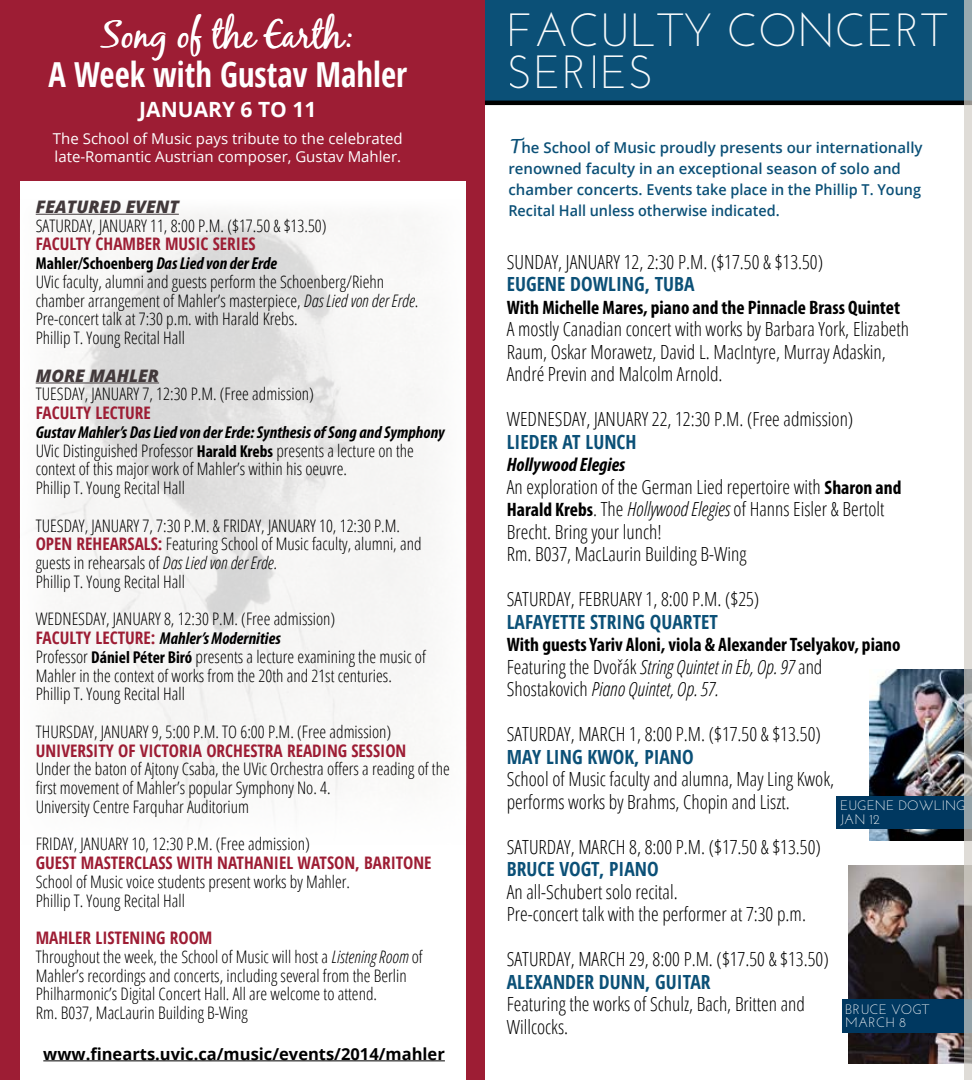
<style>
.page{position:relative;width:972px;height:1080px;background:#fff}
.page>*{position:absolute;margin:0;border:0;box-sizing:border-box;transform-origin:0 0}
.t1{font:300 46.5px/42px "Josefin Sans Std";color:#fff}
.t2{font:37.5px "Black Jack";color:#fff}
.t3{font:700 condensed 34.5px "Open Sans";color:#fff;scale:.95 1}
.t4{font:700 21px "Open Sans";color:#fff}
.t5{font:300 condensed 19.5px/22.5px "Open Sans";color:#000}
.t6{font:700 condensed 19.5px "Open Sans";color:#0b5077}
.t7{font:700 condensed 19.5px "Myriad Pro";color:#000}
.t8{font:italic 300 condensed 19.5px/22.5px "Open Sans";color:#000}
.t9{font:italic 700 condensed 19.5px "Myriad Pro";color:#000}
.t10{font:300 condensed 17.25px/18.8px "Open Sans";color:#000}
.t11{font:700 condensed 17.25px "Open Sans";color:#9d1d34}
.t12{font:italic 700 condensed 17.25px "Myriad Pro";color:#000}
.t13{font:700 condensed 17.25px "Myriad Pro";color:#000}
.t14{font:italic 800 17.25px "Open Sans";color:#42393b}
.t15{font:700 16.5px "Open Sans";color:#000}
.t16{font:600 15px/21px "Open Sans";color:#0b5077}
.t17{font:15px/18px "Open Sans";color:#fff}
.t18{font:300 13.65px/13.6px "Josefin Sans Std";color:#fff}
.s1{font-style:italic}
.s2{font-family:"Myriad Pro";font-weight:700}
.s3{font-weight:700;color:#9d1d34}
.s4{font-family:"Open Sans";font-style:normal;color:#9d1d34}
.s5{font-family:"Lucida Handwriting";font-weight:400;font-style:italic;font-size:19.5px}
.s6{font-style:normal}
</style>
<div class="page">
<div style="left:471px;top:0;width:501px;height:101px;background:#0b5077"></div>
<div style="left:0;top:0;width:485px;height:1080px;background:#9d1d34"></div>
<svg style="left:20px;top:181px;width:445px;height:899px;background:#f5f5f5"></svg>
<hr style="left:36px;top:214px;width:143px;height:1px;background:#42393b">
<hr style="left:36px;top:383px;width:123px;height:1px;background:#42393b">
<img style="left:849px;top:866px;width:115px;height:197px">
<img style="left:869px;top:669px;width:95px;height:171px">
<hr style="left:485px;top:101px;width:487px;height:4px;background:#000">
<div style="left:837px;top:796px;width:135px;height:33px;background:#003860"></div>
<div style="left:843px;top:999px;width:129px;height:34px;background:#003860"></div>
<hr style="left:43px;top:1060px;width:402px;height:1px;background:#000">
<svg style="left:964px;top:0;width:8px;height:1080px;background:#c4c4c1"></svg>
<h2 class="t2" style="left:101px;top:12px;width:255px">Song of the Earth:</h2>
<h3 class="t3" style="left:49px;top:51px;width:379px">A WEEK WITH GUSTAV MAHLER</h3>
<p class="t4" style="left:139px;top:95px;width:179px">January 6 to 11</p>
<p class="t17" style="left:53px;top:129px;width:351px">The School of Music pays tribute to the celebrated late-Romantic Austrian composer, Gustav Mahler.</p>
<p class="t14" style="left:36px;top:194px;width:145px">FEATURED EVENT</p>
<p class="t10" style="left:36px;top:215px;width:292px">Saturday, January 11, 8:00 p.m. ($17.50 &amp; $13.50)</p>
<p class="t11" style="left:36px;top:232px;width:33px">FACULTY</p>
<p class="t11" style="left:96px;top:232px;width:161px">CHAMBER MUSI C SERI ES</p>
<p class="t13" style="left:36px;top:253px;width:243px">Mahler/Schoenberg <span class="s1">Das Lied von der Erde</span></p>
<p class="t10" style="left:36px;top:272px;width:384px">UVic faculty, alumni and guests perform the Schoenberg/Riehn chamber arrangement of M ahler’s masterpiece, <span class="s1">Das Lied von der Erde</span>.<br>Pre-concert talk at 7:30 p.m. with Harald Krebs.<br>Phillip T. Young Recital Hall</p>
<p class="t14" style="left:36px;top:362px;width:125px">MORE MAHLER</p>
<p class="t10" style="left:36px;top:384px;width:280px">Tuesday, January 7, 12:30 P.M . (Free admission)</p>
<p class="t11" style="left:36px;top:401px;width:108px">FACULTY LECTURE</p>
<p class="t12" style="left:36px;top:421px;width:411px">Gustav Mahler’s Das Lied von der Erde: Synthesis of Song and Symphony</p>
<p class="t10" style="left:36px;top:441px;width:380px">UVic Distinguished Professor <span class="s2">Harald Krebs</span> presents a lecture on the context of this major work of Mahler’s within his oeuvre.<br>Phillip T. Young Recital Hall</p>
<p class="t10" style="left:36px;top:516px;width:387px">TUESDAY, January 7, 7:30 p.m. &amp; Fri day, January 10, 12:30 p.m.<br><span class="s3">OPEN REHEARSALS:</span> Featuring School of M usic faculty, alumni, and guests in rehearsals of <span class="s1">Das Lied von der Erde.<br></span>Phillip T. Young Recital Hall</p>
<p class="t10" style="left:36px;top:609px;width:301px">Wednesday, January 8, 12:30 p.m. (Free admission)</p>
<p class="t11" style="left:36px;top:626px;width:33px">FACULTY</p>
<p class="t12" style="left:96px;top:628px;width:187px"><span class="s4">LECTU RE:</span> Mahler’s Modernities</p>
<p class="t10" style="left:36px;top:647px;width:392px">Professor <span class="s2">Dániel Péter Biró</span> presents a lecture examining the music of<br>Mahler in the context of works from the 20th and 21st centuries.<br>Phillip T. Young Recital Hall</p>
<p class="t10" style="left:36px;top:722px;width:357px">Th ursday, January 9, 5:00 p.m. to 6:00 p.m. (Free admission)</p>
<p class="t11" style="left:36px;top:738px;width:295px">UNIVERSITY OF VI CTORIA ORCHESTRA READING</p>
<p class="t11" style="left:351px;top:738px;width:38px">SESSION</p>
<p class="t10" style="left:36px;top:759px;width:416px">Under the baton of Ajtony Csaba, the UVic Orchestra offers a reading of the first movement of Mahler’s popular Symphony No. 4.<br>University Centre Farquhar Auditorium</p>
<p class="t10" style="left:36px;top:834px;width:276px">Fri day, January 10, 12:30 p.m. (Free admission)</p>
<p class="t11" style="left:36px;top:851px;width:364px">GU EST MASTERCLASS WITH NATHANI EL WATSON, BARITON</p>
<p class="t11" style="left:424px;top:851px;width:9px">E</p>
<p class="t10" style="left:36px;top:872px;width:316px">School of M usic voice students present works by Mahler.<br>Phillip T. Young Recital Hall</p>
<p class="t11" style="left:36px;top:926px;width:104px">MAHLER LI STENING</p>
<p class="t10" style="left:36px;top:928px;width:389px;text-indent:134px"><span class="s3">ROO M<br></span>Throughout the week, the School of M usic will host a <span class="s1">Listening Room</span> of Mahler’s recordings and concerts, including several from the Berlin Philharmonic’s Digital Concert Hall. All are welcome to attend.<br>Rm. B037, MacLaurin Building B-Wing</p>
<p class="t15" style="left:43px;top:1042px;width:403px">www.finearts.uvic.ca/music/events/2014/mahler</p>
<h1 class="t1" style="left:507px;top:7px;width:442px">FACULTY CONCERT<br>SERIES</h1>
<p class="t16" style="left:508px;top:136px;width:416px"><span class="s5">T</span>he School of Music proudly presents our internationally renowned faculty in an exceptional season of solo and chamber concerts. Events take place in the Phillip T. Young Recital Hall unless otherwise indicated.</p>
<p class="t5" style="left:507px;top:250px;width:318px">Sunday, January 12, 2:30 p.m. ($17.50 &amp; $13.50)</p>
<p class="t6" style="left:507px;top:271px;width:189px">EUGENE DOWLING, TUBA</p>
<p class="t7" style="left:507px;top:295px;width:395px">With Michelle Mares, piano and the Pinnacle Brass Quintet</p>
<p class="t5" style="left:507px;top:317px;width:404px">A mostly Canadian concert with works by Barbara York, Elizabeth<br>Raum, Oskar M orawetz, David L. MacIntyre, M urray Adaskin,<br>André Previn and Malcolm Arnold.</p>
<p class="t5" style="left:507px;top:407px;width:348px">Wednesday, January 22, 12:30 p.m. (Free admission)</p>
<p class="t6" style="left:507px;top:428px;width:131px">LI EDER AT LUNCH</p>
<p class="t9" style="left:507px;top:453px;width:120px">Hollywood Elegies</p>
<p class="t5" style="left:507px;top:475px;width:396px">An exploration of the German Lied repertoire with <span class="s2">Sharon and Harald Krebs</span>. The <span class="s1">Hollywood Elegies</span> of Hanns Eisler &amp; Bertolt Brecht. Bring your lunch!<br>Rm. B037, MacLaurin Building B-Wing</p>
<p class="t5" style="left:507px;top:587px;width:254px">Saturday, February 1, 8:00 p.m. ($25)</p>
<p class="t6" style="left:507px;top:608px;width:213px">LAFAYETTE STRING QUARTET</p>
<p class="t7" style="left:507px;top:633px;width:395px">With guests Yariv Aloni, viola &amp; Alexander Tselyakov, piano</p>
<p class="t8" style="left:507px;top:655px;width:317px"><span class="s6">Featuring the Dvořák</span> String Quintet in Eb, Op. 97 <span class="s6">and<br>Shostakovich</span> Piano Quintet, Op. 57.</p>
<p class="t5" style="left:507px;top:722px;width:316px">Saturday, March 1, 8:00 p.m. ($17.50 &amp; $13.50)</p>
<p class="t6" style="left:507px;top:743px;width:188px">MAY LING KWOK, PIANO</p>
<p class="t5" style="left:507px;top:767px;width:329px">School of M usic faculty and alumna, May Ling Kwok, performs works by Brahms, Chopin and Liszt.</p>
<p class="t5" style="left:507px;top:835px;width:316px">Saturday, March 8, 8:00 p.m. ($17.50 &amp; $13.50)</p>
<p class="t6" style="left:507px;top:856px;width:153px">BRUCE VOGT, PIANO</p>
<p class="t5" style="left:507px;top:880px;width:301px">An all-Schubert solo recital.<br>Pre-concert talk with the performer at 7:30 p.m.</p>
<p class="t5" style="left:507px;top:947px;width:323px">Saturday, March 29, 8:00 p.m. ($17.50 &amp; $13.50)</p>
<p class="t6" style="left:507px;top:968px;width:69px">ALEXANDER</p>
<p class="t6" style="left:599px;top:968px;width:110px">DUNN, GUITAR</p>
<p class="t5" style="left:507px;top:992px;width:300px">Featuring the works of Schulz, Bach, Britten and<br>Willcocks.</p>
<p class="t18" style="left:840px;top:798px;width:127px">EUGENE DOWLING<br>JAN 12</p>
<p class="t18" style="left:845px;top:1002px;width:86px">BRUCE VOGT<br>MARCH 8</p>
</div>
